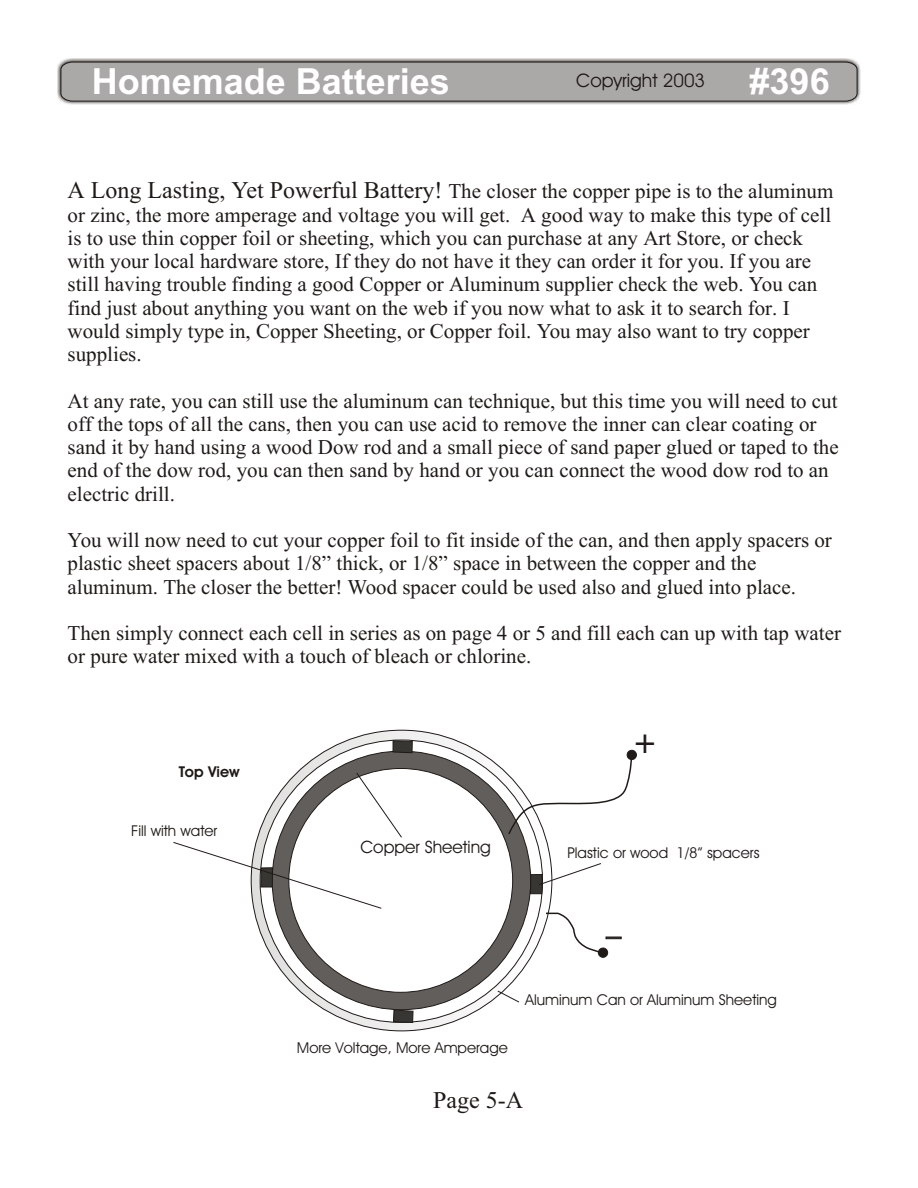
<style>
.page{position:relative;width:918px;height:1188px;background:#fff}
.page>*{position:absolute;margin:0;border:0;box-sizing:border-box;transform-origin:0 0}
.t1{font:700 36px "Arial";color:#fff}
.t2{font:700 31.05px "Avant Garde Bk BT";color:#1f1a17}
.t3{font:24px "Times New Roman";color:#1f1a17}
.t4{font:21px/23.4px "Times New Roman";color:#1f1a17}
.t5{font:18.75px "Avant Garde Bk BT";color:#1f1a17}
.t6{font:17.1px "Avant Garde Bk BT";color:#1f1a17}
.t7{font:15px "Avant Garde Bk BT";color:#1f1a17}
.t8{font:700 15px "Avant Garde Bk BT";color:#1f1a17}
.s1{font-size:24px}
</style>
<div class="page">
<img style="left:58px;top:59px;width:802px;height:45px">
<div style="left:61px;top:62px;width:796px;height:39px;background:#aba8a8"></div>
<svg style="left:251px;top:730px;width:301px;height:301px"></svg>
<svg style="left:260px;top:740px;width:283px;height:283px"></svg>
<div style="left:272px;top:751px;width:259px;height:259px;background:#615e5c;border:1px solid #1f1a17;border-radius:50%"></div>
<div style="left:289px;top:768px;width:224px;height:224px;background:#fff;border:1px solid #1f1a17;border-radius:50%"></div>
<svg style="left:507px;top:756px;width:126px;height:80px"></svg>
<div style="left:627px;top:750px;width:10px;height:10px;background:#1f1a17;border:1px solid #1f1a17;border-radius:50%"></div>
<div style="left:598px;top:948px;width:10px;height:9px;background:#1f1a17;border:1px solid #1f1a17;border-radius:50%"></div>
<svg style="left:545px;top:912px;width:76px;height:42px"></svg>
<svg style="left:497px;top:991px;width:22px;height:12px"></svg>
<div style="left:530px;top:874px;width:12px;height:20px;background:#383633;border:1px solid #1f1a17"></div>
<svg style="left:393px;top:740px;width:20px;height:13px"></svg>
<svg style="left:393px;top:1010px;width:20px;height:13px"></svg>
<svg style="left:539px;top:863px;width:62px;height:22px"></svg>
<svg style="left:173px;top:773px;width:229px;height:136px"></svg>
<h1 class="t1" style="left:92px;top:68px;width:360px">Homemade Batteries</h1>
<h1 class="t1" style="left:750px;top:68px;width:82px">#396</h1>
<p class="t5" style="left:576px;top:73px;width:130px">Copyright 2003</p>
<p class="t4" style="left:68px;top:181px;width:767px"><span class="s1">A Long Lasting, Yet Powerful Battery!</span> The closer the copper pipe is to the aluminum or zinc, the more amperage and voltage you will get. A good way to make this type of cell is to use thin copper foil or sheeting, which you can purchase at any Art Store, or check with your local hardware store, If they do not have it they can order it for you. If you are still having trouble finding a good Copper or Aluminum supplier check the web. You can find just about anything you want on the web if you now what to ask it to search for. I would simply type in, Copper Sheeting, or Copper foil. You may also want to try copper supplies.</p>
<p class="t4" style="left:68px;top:391px;width:773px">At any rate, you can still use the aluminum can technique, but this time you will need to cut off the tops of all the cans, then you can use acid to remove the inner can clear coating or sand it by hand using a wood Dow rod and a small piece of sand paper glued or taped to the end of the dow rod, you can then sand by hand or you can connect the wood dow rod to an electric drill.</p>
<p class="t4" style="left:68px;top:531px;width:766px">You will now need to cut your copper foil to fit inside of the can, and then apply spacers or plastic sheet spacers about 1/8” thick, or 1/8” space in between the copper and the aluminum. The closer the better! Wood spacer could be used also and glued into place.</p>
<p class="t4" style="left:68px;top:624px;width:775px">Then simply connect each cell in series as on page 4 or 5 and fill each can up with tap water or pure water mixed with a touch of bleach or chlorine.</p>
<p class="t8" style="left:179px;top:766px;width:63px">Top View</p>
<p class="t7" style="left:131px;top:825px;width:88px">Fill with water</p>
<p class="t6" style="left:360px;top:840px;width:132px">Copper Sheeting</p>
<h2 class="t2" style="left:632px;top:729px;width:27px">+</h2>
<p class="t7" style="left:567px;top:847px;width:194px">Plastic or wood 1/8” spacers</p>
<p class="t7" style="left:297px;top:1041px;width:212px">More Voltage, More Amperage</p>
<p class="t7" style="left:525px;top:994px;width:253px">Aluminum Can or Aluminum Sheeting</p>
<p class="t3" style="left:433px;top:1091px;width:91px">Page 5-A</p>
</div>
